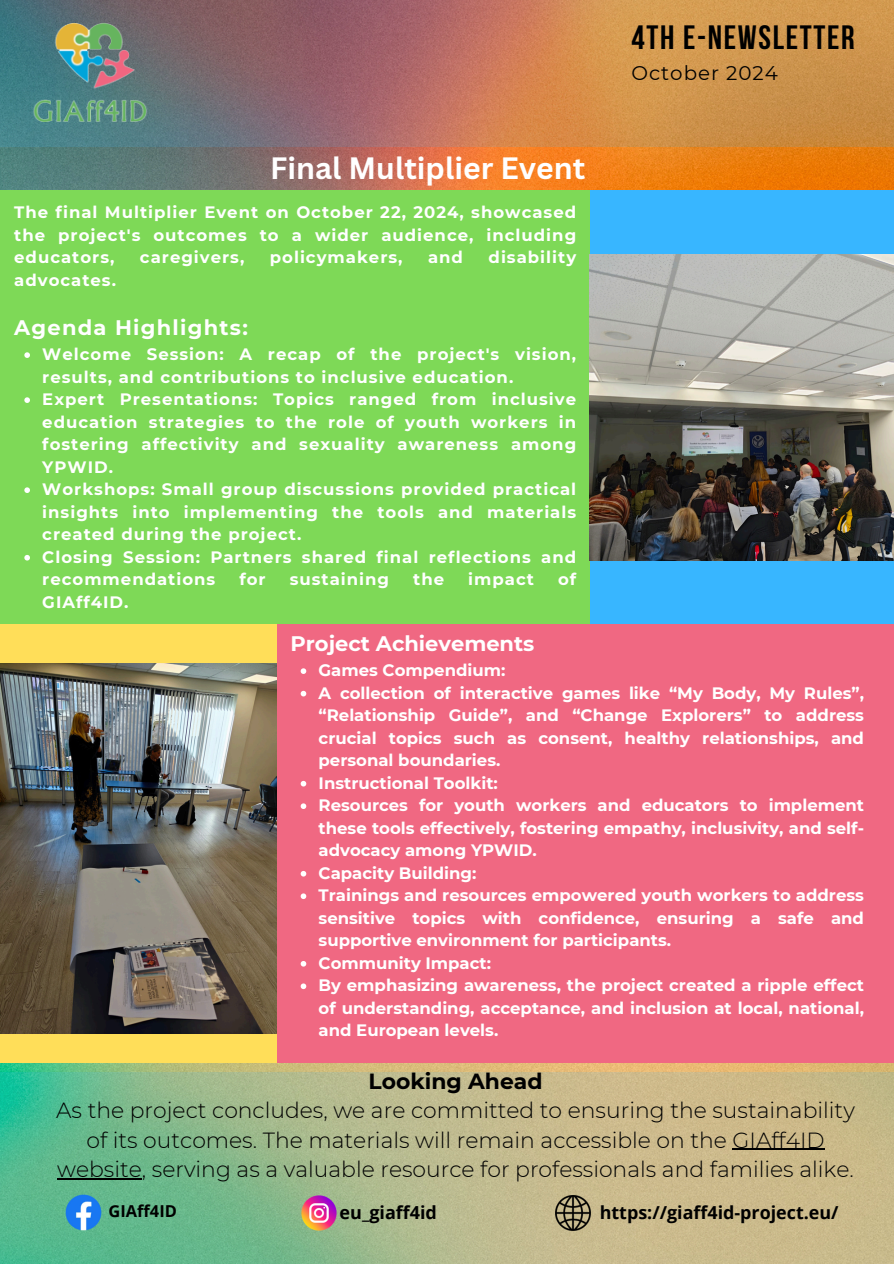
<style>
.page{position:relative;width:894px;height:1264px;background:#fff}
.page>*{position:absolute;margin:0;border:0;box-sizing:border-box;transform-origin:0 0}
.t1{font:700 33.6px "Bebas Neue";letter-spacing:.05em;color:#000}
.t2{font:700 30px "Canva Sans";color:#fff}
.t3{font:300 21.9px/29.2px "Montserrat";color:#000;text-align:center}
.t4{font:700 21px "Montserrat";color:#fff}
.t5{font:700 21px "Montserrat";letter-spacing:.06em;color:#fff}
.t6{font:19.8px "Montserrat";letter-spacing:.05em;color:#000}
.t7{font:700 18px "Open Sans";color:#000}
.t8{font:700 17.85px "Open Sans";color:#000}
.t9{font:700 16.5px/22.5px "Montserrat";letter-spacing:.06em;color:#fff;text-align:justify}
.t10{font:700 16.5px "Montserrat";color:#fff}
.t11{font:700 16.5px "Open Sans";color:#000}
.s1{font-weight:700}
</style>
<div class="page">
<img style="left:0;top:147px;width:893px;height:924px">
<svg style="left:0;top:0;width:893px;height:147px;background:#be8058"></svg>
<div style="left:589px;top:190px;width:304px;height:434px;background:#38b6ff"></div>
<img style="left:0;top:0;width:231px;height:146px">
<div style="left:0;top:190px;width:589px;height:434px;background:#7ed957"></div>
<svg style="left:0;top:1071px;width:893px;height:192px;background:#a7b98c"></svg>
<img style="left:299px;top:1193px;width:39px;height:39px">
<img style="left:59px;top:1187px;width:49px;height:50px">
<img style="left:555px;top:1195px;width:35px;height:35px">
<div style="left:0;top:624px;width:277px;height:438px;background:#ffde59"></div>
<div style="left:277px;top:624px;width:616px;height:438px;background:#f06882"></div>
<img style="left:0;top:663px;width:277px;height:370px">
<img style="left:589px;top:254px;width:304px;height:306px">
<svg style="left:24px;top:352px;width:6px;height:6px"></svg>
<svg style="left:24px;top:397px;width:6px;height:6px"></svg>
<svg style="left:24px;top:487px;width:6px;height:6px"></svg>
<svg style="left:24px;top:555px;width:6px;height:5px"></svg>
<hr style="left:732px;top:1148px;width:92px;height:1px;background:#000">
<hr style="left:57px;top:1178px;width:85px;height:1px;background:#000">
<svg style="left:300px;top:668px;width:6px;height:6px"></svg>
<svg style="left:300px;top:691px;width:6px;height:5px"></svg>
<svg style="left:300px;top:781px;width:6px;height:5px"></svg>
<svg style="left:300px;top:803px;width:6px;height:6px"></svg>
<svg style="left:300px;top:871px;width:6px;height:5px"></svg>
<svg style="left:300px;top:893px;width:6px;height:6px"></svg>
<svg style="left:300px;top:961px;width:6px;height:5px"></svg>
<svg style="left:300px;top:983px;width:6px;height:6px"></svg>
<p class="t2" style="left:270px;top:147px;width:317px">Final Multiplier Event</p>
<p class="t9" style="left:14px;top:201px;width:563px">The final Multiplier Event on October 22, 2024, showcased the project's outcomes to a wider audience, including educators,</p>
<p class="t9" style="left:140px;top:246px;width:106px">caregivers,</p>
<p class="t9" style="left:270px;top:246px;width:134px">policymakers,</p>
<p class="t9" style="left:428px;top:246px;width:36px">and</p>
<p class="t9" style="left:488px;top:246px;width:89px">disability</p>
<p class="t9" style="left:14px;top:269px;width:103px">advocates.</p>
<p class="t5" style="left:14px;top:315px;width:235px">Agenda Highlights:</p>
<p class="t9" style="left:42px;top:343px;width:535px">Welcome Session: A recap of the project's vision, results, and contributions to inclusive education.</p>
<h3 class="t9" style="left:42px;top:388px;width:535px">Expert Presentations: Topics ranged from inclusive education strategies to the role of youth workers in fostering affectivity and sexuality awareness among YPWID.</h3>
<p class="t9" style="left:42px;top:478px;width:535px">Workshops: Small group discussions provided practical insights into implementing the tools and materials created during the project.</p>
<p class="t9" style="left:42px;top:545px;width:535px">Closing Session: Partners shared final reflections and recommendations</p>
<p class="t9" style="left:239px;top:568px;width:28px">for</p>
<p class="t9" style="left:290px;top:568px;width:101px">sustaining</p>
<p class="t9" style="left:413px;top:568px;width:32px">the</p>
<p class="t9" style="left:468px;top:568px;width:67px">impact</p>
<p class="t9" style="left:558px;top:568px;width:20px">of</p>
<p class="t9" style="left:42px;top:590px;width:88px">GIAff4ID.</p>
<p class="t1" style="left:631px;top:24px;width:225px">4TH E-NEWSLETTER</p>
<h5 class="t6" style="left:631px;top:61px;width:148px">October 2024</h5>
<p class="t4" style="left:290px;top:631px;width:245px">Project Achievements</p>
<p class="t10" style="left:318px;top:660px;width:188px">Games Compendium:</p>
<p class="t9" style="left:318px;top:681px;width:547px">A collection of interactive games like “My Body, My Rules”, “Relationship Guide”, and “Change Explorers” to address crucial topics such as consent, healthy relationships, and personal boundaries.</p>
<p class="t10" style="left:318px;top:772px;width:181px">Instructional Toolkit:</p>
<h4 class="t9" style="left:318px;top:794px;width:547px">Resources for youth workers and educators to implement these tools effectively, fostering empathy, inclusivity, and self&shy;advocacy among YPWID.</h4>
<p class="t10" style="left:318px;top:862px;width:159px">Capacity Building:</p>
<h5 class="t9" style="left:318px;top:884px;width:547px">Trainings and resources empowered youth workers to address sensitive topics with confidence, ensuring a safe and supportive environment for participants.</h5>
<p class="t10" style="left:318px;top:952px;width:174px">Community Impact:</p>
<h5 class="t9" style="left:318px;top:974px;width:547px">By emphasizing awareness, the project created a ripple effect of understanding, acceptance, and inclusion at local, national, and European levels.</h5>
<p class="t3" style="left:56px;top:1066px;width:800px"><span class="s1">Looking Ahead<br></span>As the project concludes, we are committed to ensuring the sustainability of its outcomes. The materials will remain accessible on the GIAff4ID website, serving as a valuable resource for professionals and families alike.</p>
<p class="t11" style="left:108px;top:1199px;width:70px">GIAff4ID</p>
<h4 class="t7" style="left:339px;top:1200px;width:99px">eu_giaff4id</h4>
<h3 class="t8" style="left:599px;top:1200px;width:240px">https://giaff4id-project.eu/</h3>
</div>
